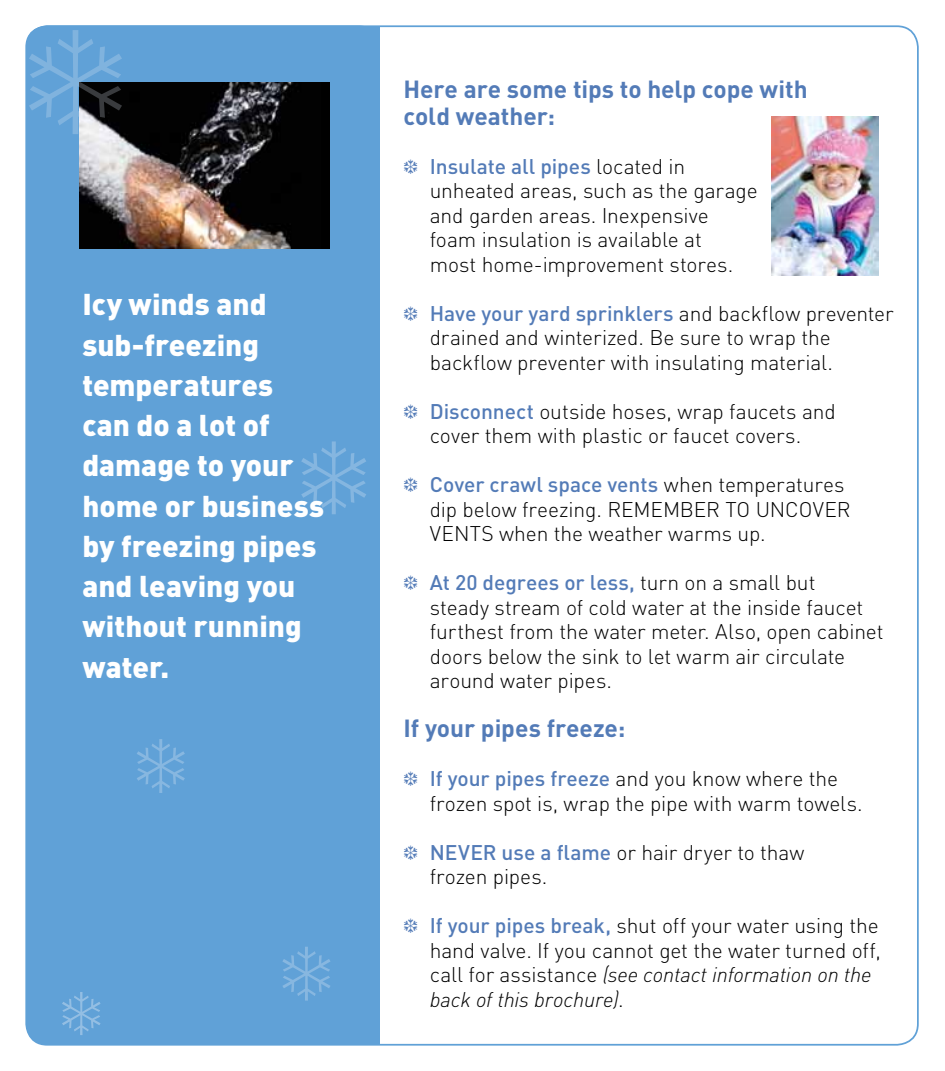
<style>
.page{position:relative;width:945px;height:1071px;background:#fff}
.page>*{position:absolute;margin:0;border:0;box-sizing:border-box;transform-origin:0 0}
.t1{font:900 29.75px/40.2px "DIN";color:#fff}
.t2{font:700 24.5px/26.2px "DIN";color:#537bb7}
.t3{font:300 21px/24.5px "DIN";letter-spacing:-.005em;color:#000}
.s1{font-weight:500;color:#537bb7}
.s2{font-style:italic}
</style>
<div class="page">
<div style="left:26px;top:25px;width:354px;height:1020px;background:#60a1d7;border-radius:21px"></div>
<img style="left:80px;top:83px;width:250px;height:166px">
<div style="left:347px;top:26px;width:33px;height:1018px;background:#60a1d7"></div>
<img style="left:772px;top:117px;width:106px;height:159px">
<svg style="left:29px;top:29px;width:93px;height:105px"></svg>
<h1 class="t1" style="left:82px;top:283px;width:243px">Icy winds and sub-freezing temperatures can do a lot of damage to your home or business by freezing pipes and leaving you without running water.</h1>
<p class="t2" style="left:404px;top:75px;width:406px">Here are some tips to help cope with cold weather:</p>
<p class="t3" style="left:430px;top:153px;width:330px"><span class="s1">Insulate all pipes</span> located in unheated areas, such as the garage and garden areas. Inexpensive foam insulation is available at<br>most home-improvement stores.</p>
<p class="t3" style="left:430px;top:300px;width:465px"><span class="s1">Have your yard sprinklers</span> and backflow preventer drained and winterized. Be sure to wrap the backflow preventer with insulating material.</p>
<p class="t3" style="left:430px;top:398px;width:408px"><span class="s1">Disconnect</span> outside hoses, wrap faucets and cover them with plastic or faucet covers.</p>
<p class="t3" style="left:430px;top:472px;width:417px;text-align:justify"><span class="s1">Cover crawl space vents</span> when temperatures dip below freezing. Remember to uncover vents when the weather warms up.</p>
<p class="t3" style="left:430px;top:570px;width:455px"><span class="s1">At 20 degrees or less,</span> turn on a small but<br>steady stream of cold water at the inside faucet furthest from the water meter. Also, open cabinet doors below the sink to let warm air circulate around water pipes.</p>
<p class="t2" style="left:404px;top:714px;width:223px">If your pipes freeze:</p>
<p class="t3" style="left:430px;top:765px;width:435px"><span class="s1">If your pipes freeze</span> and you know where the frozen spot is, wrap the pipe with warm towels.</p>
<p class="t3" style="left:430px;top:839px;width:376px"><span class="s1">Never use a flame</span> or hair dryer to thaw frozen pipes.</p>
<p class="t3" style="left:430px;top:912px;width:453px"><span class="s1">If your pipes break,</span> shut off your water using the hand valve. If you cannot get the water turned off, call for assistance <span class="s2">(see contact information on the back of this brochure)</span>.</p>
</div>
